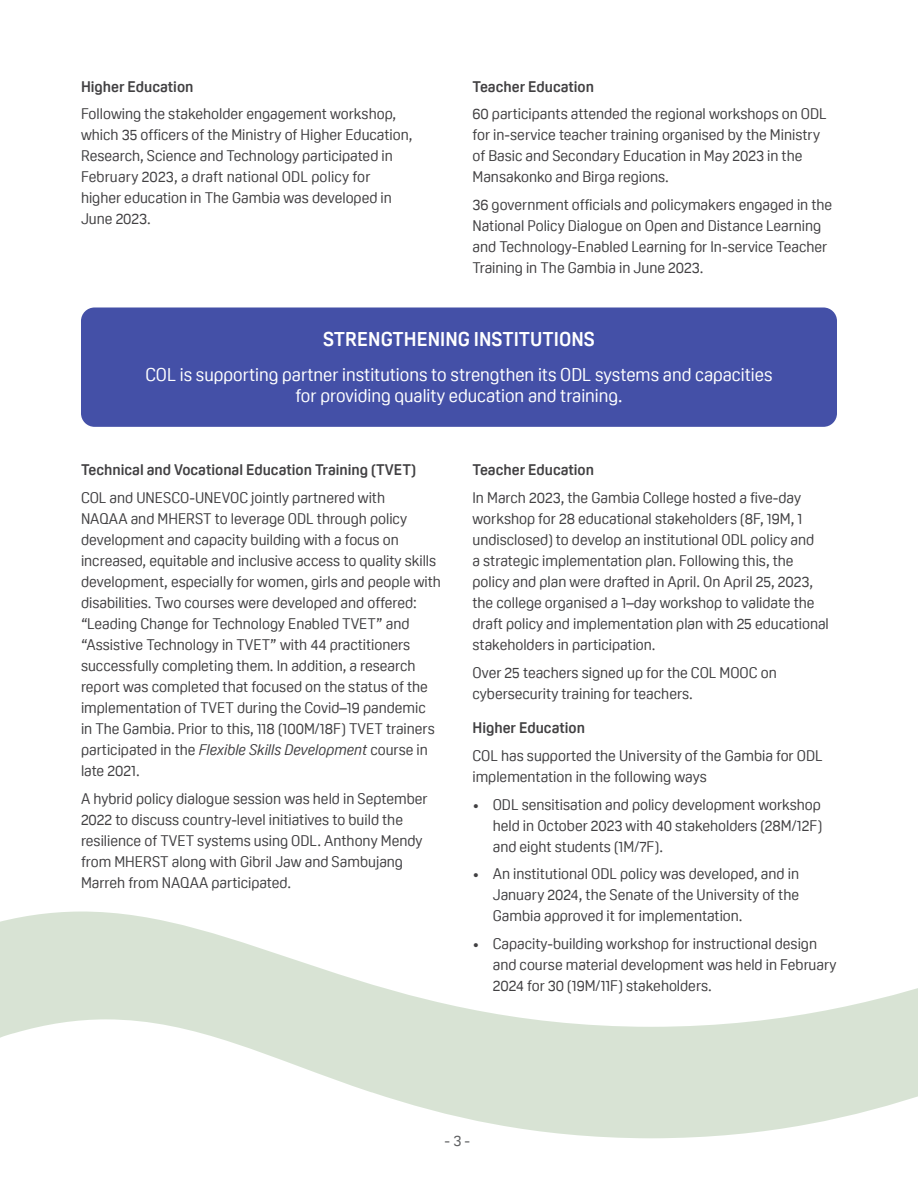
<style>
.page{position:relative;width:918px;height:1188px;background:#fff}
.page>*{position:absolute;margin:0;border:0;box-sizing:border-box;transform-origin:0 0}
.t1{font:700 19.5px "Oscine";color:#fff}
.t2{font:18px/21px "Oscine";color:#fff;text-align:center}
.t3{font:15px/21px "Oscine";color:#414042}
.t4{font:700 15px "Oscine";color:#414042}
.t5{font:15px "Oscine";color:#5f6062}
.s1{font-style:italic}
</style>
<div class="page">
<svg style="left:0;top:911px;width:918px;height:227px"></svg>
<div style="left:81px;top:308px;width:756px;height:119px;background:#4450a7;border-radius:14px"></div>
<p class="t4" style="left:81px;top:78px;width:114px">Higher Education</p>
<p class="t3" style="left:81px;top:104px;width:333px">Following the stakeholder engagement workshop, which 35 officers of the Ministry of Higher Education, Research, Science and Technology participated in February 2023, a draft national ODL policy for higher education in The Gambia was developed in June 2023.</p>
<p class="t4" style="left:472px;top:78px;width:123px">Teacher Education</p>
<p class="t3" style="left:472px;top:104px;width:356px">60 participants attended the regional workshops on ODL for in-service teacher training organised by the Ministry of Basic and Secondary Education in May 2023 in the Mansakonko and Birga regions.</p>
<p class="t3" style="left:472px;top:194px;width:361px">36 government officials and policymakers engaged in the National Policy Dialogue on Open and Distance Learning and Technology-Enabled Learning for In-service Teacher Training in The Gambia in June 2023.</p>
<h1 class="t1" style="left:323px;top:329px;width:273px">STRENGTHENING INSTITUTIONS</h1>
<p class="t2" style="left:145px;top:364px;width:629px">COL is supporting partner institutions to strengthen its ODL systems and capacities for providing quality education and training.</p>
<p class="t4" style="left:81px;top:461px;width:337px">Technical and Vocational Education Training (TVET)</p>
<p class="t3" style="left:81px;top:487px;width:361px">COL and UNESCO-UNEVOC jointly partnered with<br>NAQAA and MHERST to leverage ODL through policy development and capacity building with a focus on increased, equitable and inclusive access to quality skills development, especially for women, girls and people with disabilities. Two courses were developed and offered: “Leading Change for Technology Enabled TVET” and “Assistive Technology in TVET” with 44 practitioners successfully completing them. In addition, a research report was completed that focused on the status of the implementation of TVET during the Covid–19 pandemic<br>in The Gambia. Prior to this, 118 (100M/18F) TVET trainers participated in the <span class="s1">Flexible Skills Development</span> course in late 2021.</p>
<p class="t3" style="left:81px;top:788px;width:348px">A hybrid policy dialogue session was held in September 2022 to discuss country-level initiatives to build the resilience of TVET systems using ODL. Anthony Mendy from MHERST along with Gibril Jaw and Sambujang Marreh from NAQAA participated.</p>
<p class="t4" style="left:472px;top:461px;width:123px">Teacher Education</p>
<p class="t3" style="left:472px;top:487px;width:358px">In March 2023, the Gambia College hosted a five-day workshop for 28 educational stakeholders (8F, 19M, 1 undisclosed) to develop an institutional ODL policy and<br>a strategic implementation plan. Following this, the policy and plan were drafted in April. On April 25, 2023, the college organised a 1–day workshop to validate the draft policy and implementation plan with 25 educational stakeholders in participation.</p>
<p class="t3" style="left:472px;top:662px;width:306px">Over 25 teachers signed up for the COL MOOC on cybersecurity training for teachers.</p>
<p class="t4" style="left:472px;top:719px;width:114px">Higher Education</p>
<p class="t3" style="left:472px;top:745px;width:352px">COL has supported the University of the Gambia for ODL implementation in the following ways</p>
<p class="t3" style="left:493px;top:794px;width:331px;text-align:justify;text-indent:-20px">• ODL sensitisation and policy development workshop held in October 2023 with 40 stakeholders (28M/12F) and eight students (1M/7F).</p>
<p class="t3" style="left:493px;top:864px;width:308px;text-align:justify;text-indent:-20px">• An institutional ODL policy was developed, and in January 2024, the Senate of the University of the Gambia approved it for implementation.</p>
<p class="t3" style="left:493px;top:933px;width:345px;text-indent:-20px">• Capacity-building workshop for instructional design and course material development was held in February<br>2024 for 30 (19M/11F) stakeholders.</p>
<p class="t5" style="left:445px;top:1132px;width:27px">- 3 -</p>
</div>
